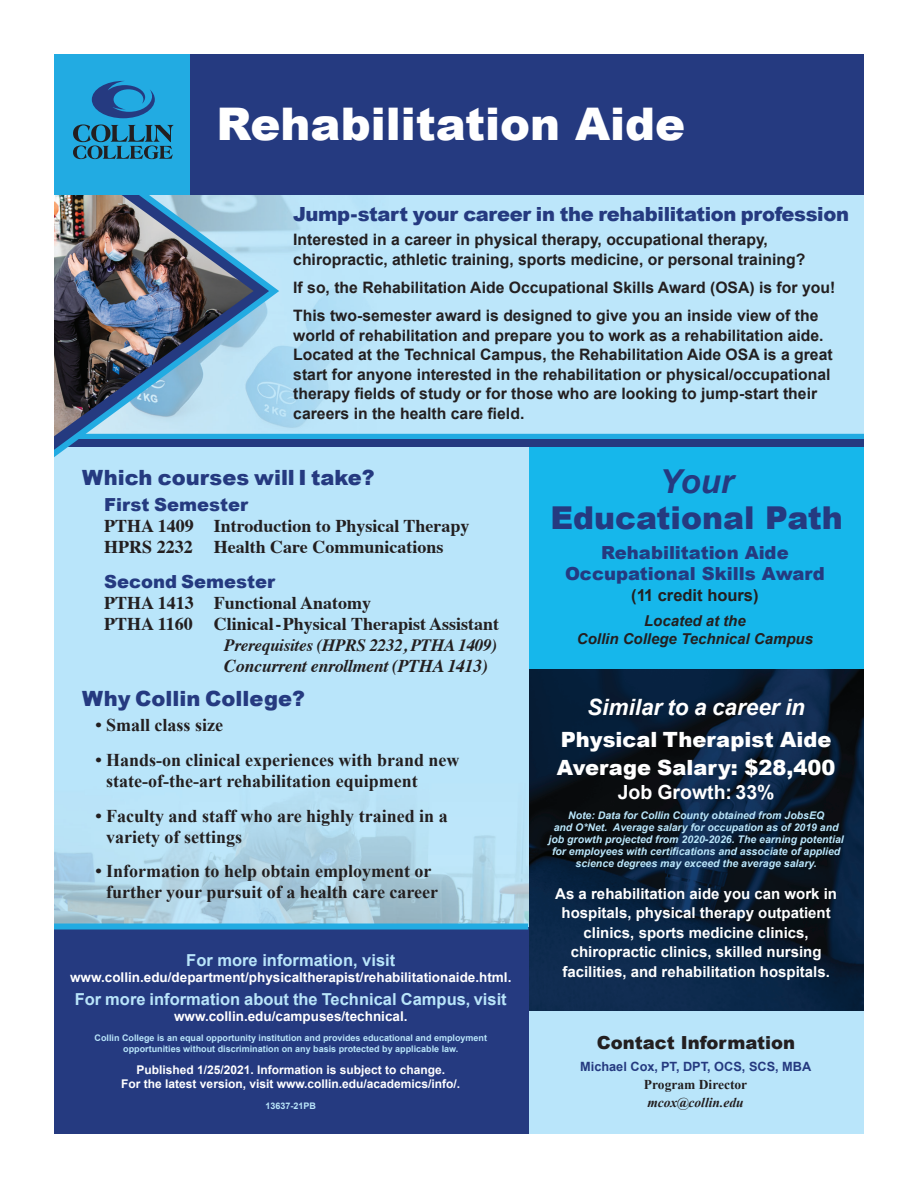
<style>
.page{position:relative;width:918px;height:1188px;background:#fff}
.page>*{position:absolute;margin:0;border:0;box-sizing:border-box;transform-origin:0 0}
.t1{font:900 45px "Arial";color:#fff}
.t2{font:italic 700 33px "Arial";color:#253a80}
.t3{font:900 31.5px "Arial";color:#253a80}
.t4{font:italic 700 22.5px "Arial";color:#fff}
.t5{font:900 21px/27.3px "Arial";color:#fff}
.t6{font:900 21px "Arial";color:#253a80}
.t7{font:900 19.5px "Arial";letter-spacing:-.02em;color:#253a80}
.t8{font:700 19.5px "Arial";color:#fff}
.t9{font:700 18px/21px "Times New Roman";color:#231f20}
.t10{font:700 18px/21px "Times";color:#231f20}
.t11{font:900 18px/21px "Arial";color:#253a80;text-align:center}
.t12{font:italic 700 18px "Times";letter-spacing:-.02em;color:#231f20}
.t13{font:900 18px "Arial";color:#231f20}
.t14{font:italic 700 17.25px "Times";letter-spacing:-.02em;color:#231f20}
.t15{font:700 16.5px "Arial";color:#b9e5fa}
.t16{font:700 16.5px "Arial";color:#231f20}
.t17{font:700 15.75px/19.5px "Arial";color:#231f20}
.t18{font:700 15px/19.5px "Arial";color:#fff;text-align:center}
.t19{font:italic 700 15px/18px "Arial";color:#231f20;text-align:center}
.t20{font:700 13.5px "Arial";color:#fff}
.t21{font:700 13.5px "Times New Roman";color:#231f20}
.t22{font:italic 700 13.5px "Times New Roman";color:#231f20}
.t23{font:700 12.75px "Arial";color:#253a80}
.t24{font:700 12px/13.5px "Arial";color:#fff;text-align:center}
.t25{font:italic 700 10.5px/12px "Arial";color:#b9e5fa;text-align:center}
.t26{font:700 9px/11.2px "Arial";color:#b9e5fa;text-align:center}
</style>
<div class="page">
<img style="left:528px;top:669px;width:336px;height:342px">
<div style="left:283px;top:194px;width:581px;height:240px;background:#bce6fa"></div>
<div style="left:523px;top:447px;width:341px;height:222px;background:#16b7eb"></div>
<img style="left:54px;top:447px;width:474px;height:477px">
<div style="left:528px;top:1011px;width:336px;height:123px;background:#b9e5fa"></div>
<div style="left:70px;top:434px;width:794px;height:6px;background:#22abe2"></div>
<div style="left:62px;top:440px;width:802px;height:7px;background:#253a80"></div>
<div style="left:54px;top:928px;width:474px;height:206px;background:#253a80"></div>
<svg style="left:54px;top:194px;width:229px;height:280px;background:#9cc8e5"></svg>
<img style="left:54px;top:194px;width:200px;height:245px">
<div style="left:54px;top:924px;width:474px;height:6px;background:#22abe2"></div>
<div style="left:54px;top:54px;width:140px;height:140px;background:#22abe2"></div>
<div style="left:190px;top:54px;width:674px;height:140px;background:#253a80"></div>
<svg style="left:92px;top:81px;width:63px;height:37px"></svg>
<svg style="left:73px;top:124px;width:101px;height:35px"></svg>
<h1 class="t1" style="left:217px;top:91px;width:470px">Rehabilitation Aide</h1>
<p class="t7" style="left:293px;top:200px;width:557px">Jump-start your career in the rehabilitation profession</p>
<p class="t17" style="left:293px;top:230px;width:514px">Interested in a career in physical therapy, occupational therapy, chiropractic, athletic training, sports medicine, or personal training?</p>
<p class="t17" style="left:293px;top:274px;width:544px;line-height:28.2px">If so, the Rehabilitation Aide Occupational Skills Award (OSA) is for you!<br>This two-semester award is designed to give you an inside view of the</p>
<p class="t17" style="left:293px;top:326px;width:541px">world of rehabilitation and prepare you to work as a rehabilitation aide.<br>Located at the Technical Campus, the Rehabilitation Aide OSA is a great start for anyone interested in the rehabilitation or physical/occupational therapy fields of study or for those who are looking to jump-start their careers in the health care field.</p>
<h3 class="t6" style="left:82px;top:462px;width:294px">Which courses will I take?</h3>
<p class="t11" style="left:104px;top:494px;width:145px">First Semester</p>
<p class="t10" style="left:104px;top:514px;width:367px">PTHA 1409 Introduction to Physical Therapy<br>HPRS 2232 Health Care Communications</p>
<p class="t11" style="left:104px;top:570px;width:172px">Second Semester</p>
<p class="t10" style="left:104px;top:590px;width:397px">PTHA 1413 Functional Anatomy<br>PTHA 1160 Clinical - Physical Therapist Assistant</p>
<p class="t14" style="left:224px;top:629px;width:275px">Prerequisites (HPRS 2232, PTHA 1409)</p>
<p class="t12" style="left:224px;top:649px;width:266px">Concurrent enrollment (PTHA 1413)</p>
<h3 class="t6" style="left:82px;top:683px;width:224px">Why Collin College?</h3>
<p class="t9" style="left:96px;top:715px;width:129px">• Small class size</p>
<p class="t9" style="left:106px;top:749px;width:355px;text-indent:-10px">• Hands-on clinical experiences with brand new state-of-the-art rehabilitation equipment</p>
<p class="t9" style="left:106px;top:805px;width:343px;text-indent:-10px">• Faculty and staff who are highly trained in a variety of settings</p>
<p class="t9" style="left:96px;top:860px;width:344px;text-align:center">• Information to help obtain employment or further your pursuit of a health care career</p>
<p class="t15" style="left:186px;top:949px;width:211px">For more information, visit</p>
<p class="t20" style="left:70px;top:968px;width:443px">www.collin.edu/department/physicaltherapist/rehabilitationaide.html.</p>
<p class="t15" style="left:75px;top:988px;width:434px">For more information about the Technical Campus, visit</p>
<p class="t20" style="left:174px;top:1007px;width:235px">www.collin.edu/campuses/technical.</p>
<p class="t26" style="left:95px;top:1033px;width:394px">Collin College is an equal opportunity institution and provides educational and employment opportunities without discrimination on any basis protected by applicable law.</p>
<p class="t24" style="left:121px;top:1064px;width:340px">Published 1/25/2021. Information is subject to change.<br>For the latest version, visit www.collin.edu/academics/info/.</p>
<p class="t26" style="left:266px;top:1100px;width:52px">13637-21PB</p>
<h2 class="t2" style="left:660px;top:460px;width:75px">Your</h2>
<h3 class="t3" style="left:550px;top:494px;width:294px">Educational Path</h3>
<p class="t11" style="left:565px;top:542px;width:261px">Rehabilitation Aide<br>Occupational Skills Award</p>
<p class="t16" style="left:631px;top:585px;width:129px">(11 credit hours)</p>
<p class="t19" style="left:577px;top:613px;width:238px">Located at the<br>Collin College Technical Campus</p>
<h3 class="t4" style="left:587px;top:692px;width:219px">Similar to a career in</h3>
<h3 class="t5" style="left:557px;top:726px;width:280px">Physical Therapist Aide<br>Average Salary: $28,400</h3>
<p class="t8" style="left:618px;top:779px;width:158px">Job Growth: 33%</p>
<p class="t25" style="left:549px;top:810px;width:297px">Note: Data for Collin County obtained from JobsEQ<br>and O*Net. Average salary for occupation as of 2019 and job growth projected from 2020-2026. The earning potential for employees with certifications and associate of applied science degrees may exceed the average salary.</p>
<p class="t18" style="left:555px;top:884px;width:283px">As a rehabilitation aide you can work in hospitals, physical therapy outpatient clinics, sports medicine clinics, chiropractic clinics, skilled nursing facilities, and rehabilitation hospitals.</p>
<p class="t13" style="left:597px;top:1030px;width:200px">Contact Information</p>
<p class="t23" style="left:580px;top:1058px;width:233px">Michael Cox, PT, DPT, OCS, SCS, MBA</p>
<p class="t21" style="left:644px;top:1075px;width:105px">Program Director</p>
<p class="t22" style="left:647px;top:1093px;width:98px">mcox@collin.edu</p>
</div>
